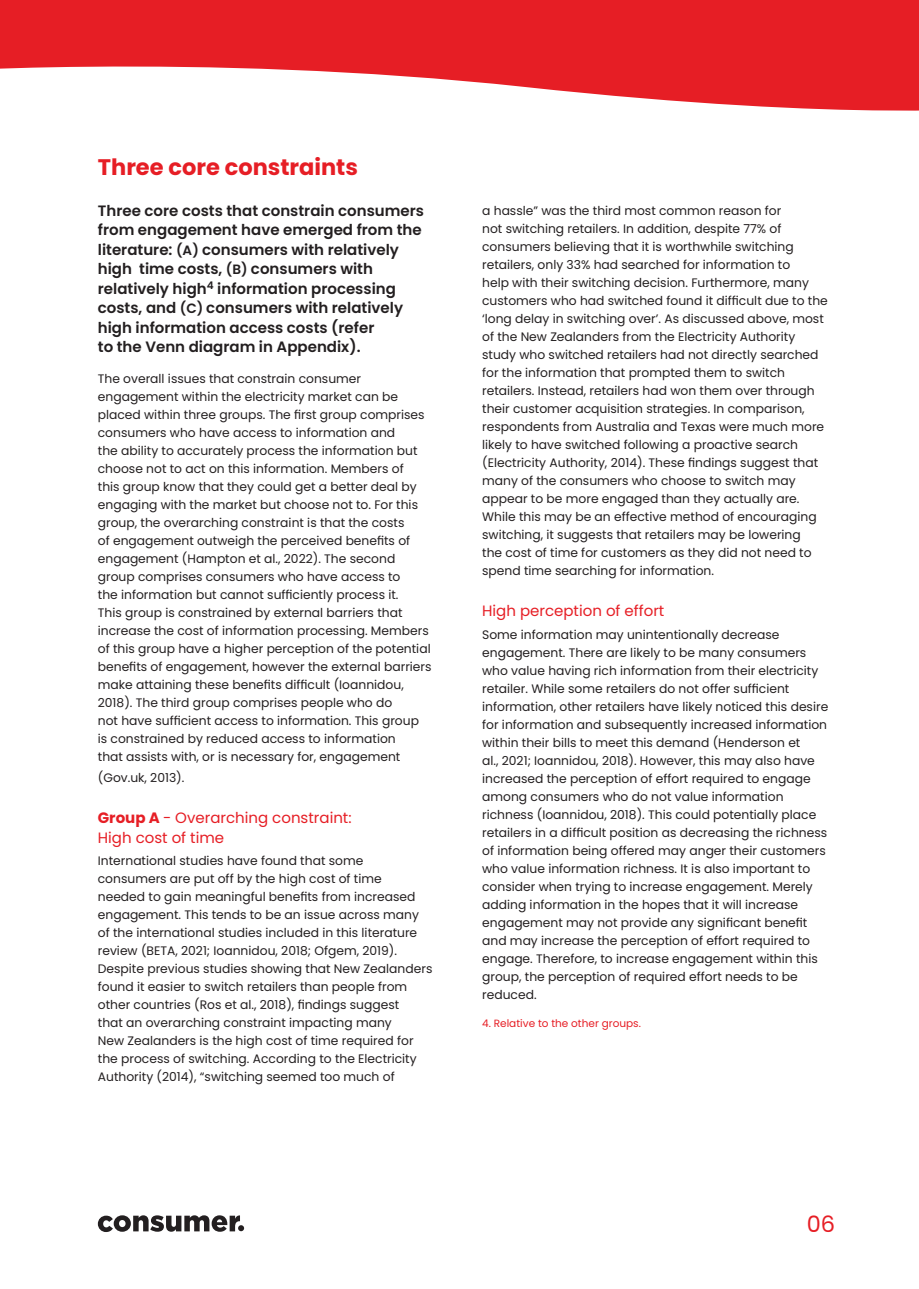
<style>
.page{position:relative;width:919px;height:1289px;background:#fff}
.page>*{position:absolute;margin:0;border:0;box-sizing:border-box;transform-origin:0 0}
.t1{font:700 22.5px "Poppins";color:#e61e25}
.t2{font:22.5px "Poppins";color:#e61e25}
.t3{font:600 15px/19.5px "Poppins";color:#231f20}
.t4{font:15px/19.5px "Poppins";color:#e61e25}
.t5{font:12.3px/18px "Poppins";color:#231f20}
.t6{font:10.5px "Poppins";color:#e61e25}
.s1{font-size:13.5px}
.s2{font-weight:700}
</style>
<div class="page">
<svg style="left:0;top:0;width:918px;height:111px;fill:#e61e25"></svg>
<svg style="left:98px;top:1215px;width:146px;height:16px"></svg>
<p class="t1" style="left:98px;top:154px;width:261px">Three core constraints</p>
<p class="t3" style="left:98px;top:201px;width:328px">Three core costs that constrain consumers from engagement have emerged from the literature: <span class="s1">(A)</span> consumers with relatively high time costs, <span class="s1">(B)</span> consumers with relatively high<sup>4</sup> information processing costs, and <span class="s1">(C)</span> consumers with relatively high information access costs (refer<br>to the Venn diagram in Appendix).</p>
<p class="t5" style="left:98px;top:370px;width:335px">The overall issues that constrain consumer engagement within the electricity market can be placed within three groups. The first group comprises consumers who have access to information and<br>the ability to accurately process the information but choose not to act on this information. Members of<br>this group know that they could get a better deal by engaging with the market but choose not to. For this group, the overarching constraint is that the costs<br>of engagement outweigh the perceived benefits of engagement (Hampton et al., 2022). The second group comprises consumers who have access to<br>the information but cannot sufficiently process it.<br>This group is constrained by external barriers that increase the cost of information processing. Members of this group have a higher perception of the potential benefits of engagement, however the external barriers make attaining these benefits difficult (Ioannidou, 2018). The third group comprises people who do<br>not have sufficient access to information. This group<br>is constrained by reduced access to information<br>that assists with, or is necessary for, engagement</p>
<p class="t5" style="left:98px;top:769px;width:88px">(Gov.uk, 2013).</p>
<p class="t4" style="left:98px;top:808px;width:255px"><span class="s2">Group A</span> - Overarching constraint:<br>High cost of time</p>
<p class="t5" style="left:98px;top:851px;width:336px">International studies have found that some consumers are put off by the high cost of time<br>needed to gain meaningful benefits from increased engagement. This tends to be an issue across many of the international studies included in this literature review (BETA, 2021; Ioannidou, 2018; Ofgem, 2019).<br>Despite previous studies showing that New Zealanders found it easier to switch retailers than people from other countries (Ros et al., 2018), findings suggest<br>that an overarching constraint impacting many<br>New Zealanders is the high cost of time required for the process of switching. According to the Electricity Authority (2014), “switching seemed too much of</p>
<p class="t5" style="left:482px;top:202px;width:347px">a hassle” was the third most common reason for<br>not switching retailers. In addition, despite 77% of consumers believing that it is worthwhile switching retailers, only 33% had searched for information to<br>help with their switching decision. Furthermore, many customers who had switched found it difficult due to the ‘long delay in switching over’. As discussed above, most of the New Zealanders from the Electricity Authority study who switched retailers had not directly searched for the information that prompted them to switch retailers. Instead, retailers had won them over through their customer acquisition strategies. In comparison, respondents from Australia and Texas were much more likely to have switched following a proactive search (Electricity Authority, 2014). These findings suggest that many of the consumers who choose to switch may appear to be more engaged than they actually are.<br>While this may be an effective method of encouraging switching, it suggests that retailers may be lowering<br>the cost of time for customers as they did not need to spend time searching for information.</p>
<p class="t4" style="left:482px;top:601px;width:184px">High perception of effort</p>
<p class="t5" style="left:482px;top:625px;width:347px">Some information may unintentionally decrease engagement. There are likely to be many consumers who value having rich information from their electricity retailer. While some retailers do not offer sufficient information, other retailers have likely noticed this desire for information and subsequently increased information within their bills to meet this demand (Henderson et<br>al., 2021; Ioannidou, 2018). However, this may also have increased the perception of effort required to engage among consumers who do not value information richness (Ioannidou, 2018). This could potentially place retailers in a difficult position as decreasing the richness of information being offered may anger their customers who value information richness. It is also important to consider when trying to increase engagement. Merely adding information in the hopes that it will increase engagement may not provide any significant benefit and may increase the perception of effort required to engage. Therefore, to increase engagement within this group, the perception of required effort needs to be reduced.</p>
<p class="t6" style="left:482px;top:1016px;width:160px">4. Relative to the other groups.</p>
<p class="t2" style="left:806px;top:1210px;width:30px">06</p>
</div>
